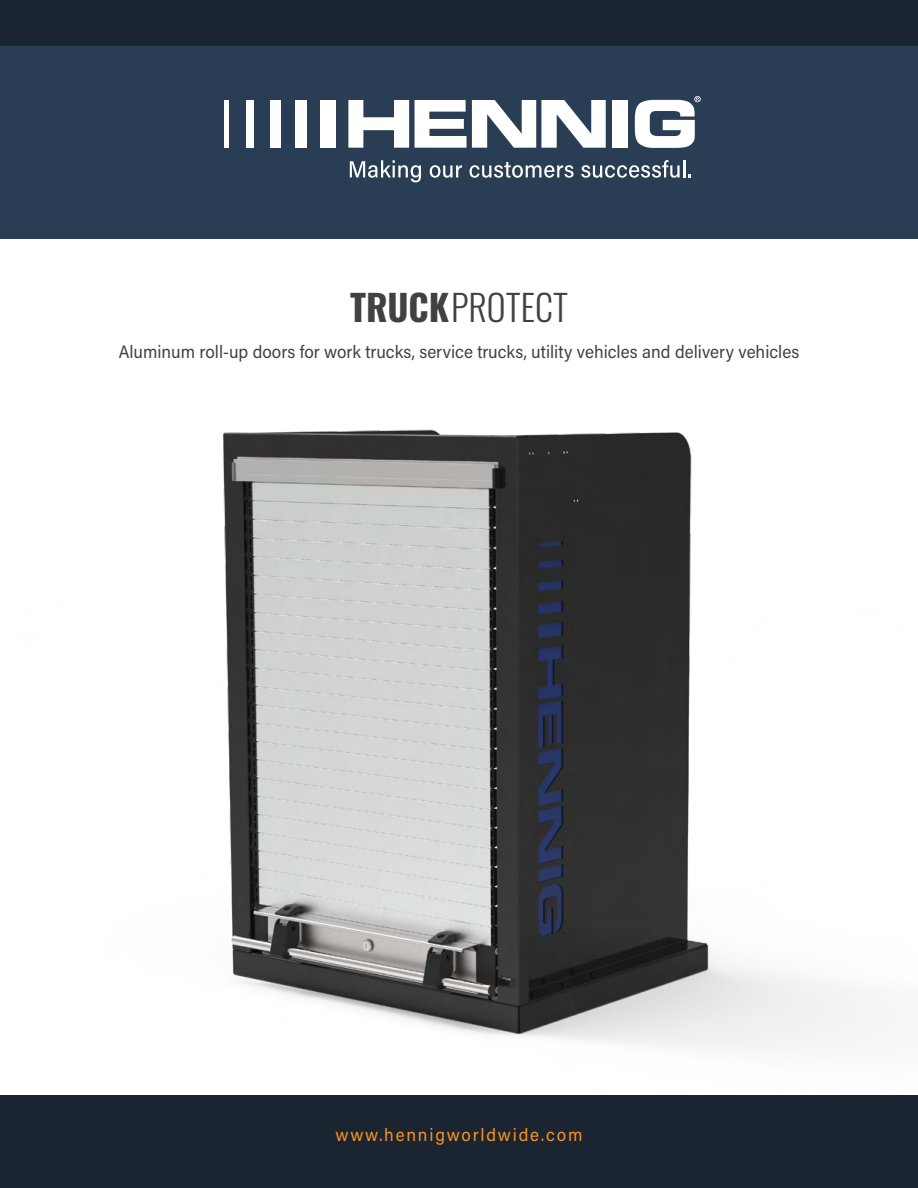
<style>
.page{position:relative;width:918px;height:1188px;background:#fff}
.page>*{position:absolute;margin:0;border:0;box-sizing:border-box;transform-origin:0 0}
.t1{font:300 36px "Oswald";color:#414042}
.t2{font:18px "Acumin Pro Semi Cond";color:#414042}
.t3{font:18px "Acumin Pro Semi Cond";letter-spacing:.1em;color:#f7941e}
.s1{font-weight:700}
</style>
<div class="page">
<div style="left:0;top:42px;width:918px;height:196px;background:#293d54"></div>
<img style="left:222px;top:429px;width:665px;height:619px">
<div style="left:0;top:0;width:918px;height:45px;background:#1b2532"></div>
<svg style="left:348px;top:100px;width:61px;height:48px"></svg>
<svg style="left:415px;top:100px;width:191px;height:48px"></svg>
<div style="left:612px;top:100px;width:16px;height:48px;background:#fff"></div>
<div style="left:321px;top:100px;width:15px;height:48px;background:#fff"></div>
<div style="left:295px;top:100px;width:12px;height:48px;background:#fff"></div>
<div style="left:270px;top:100px;width:11px;height:48px;background:#fff"></div>
<div style="left:246px;top:100px;width:8px;height:48px;background:#fff"></div>
<div style="left:224px;top:100px;width:5px;height:48px;background:#fff"></div>
<svg style="left:635px;top:96px;width:66px;height:52px"></svg>
<svg style="left:350px;top:160px;width:71px;height:22px"></svg>
<svg style="left:430px;top:165px;width:32px;height:13px"></svg>
<svg style="left:470px;top:162px;width:104px;height:16px"></svg>
<svg style="left:581px;top:160px;width:109px;height:18px"></svg>
<div style="left:0;top:1095px;width:918px;height:93px;background:#1b2532"></div>
<h1 class="t1" style="left:350px;top:275px;width:219px"><span class="s1">TRUCK</span>PROTECT</h1>
<p class="t2" style="left:119px;top:339px;width:682px">Aluminum roll-up doors for work trucks, service trucks, utility vehicles and delivery vehicles</p>
<p class="t3" style="left:336px;top:1123px;width:248px">www.hennigworldwide.com</p>
</div>
